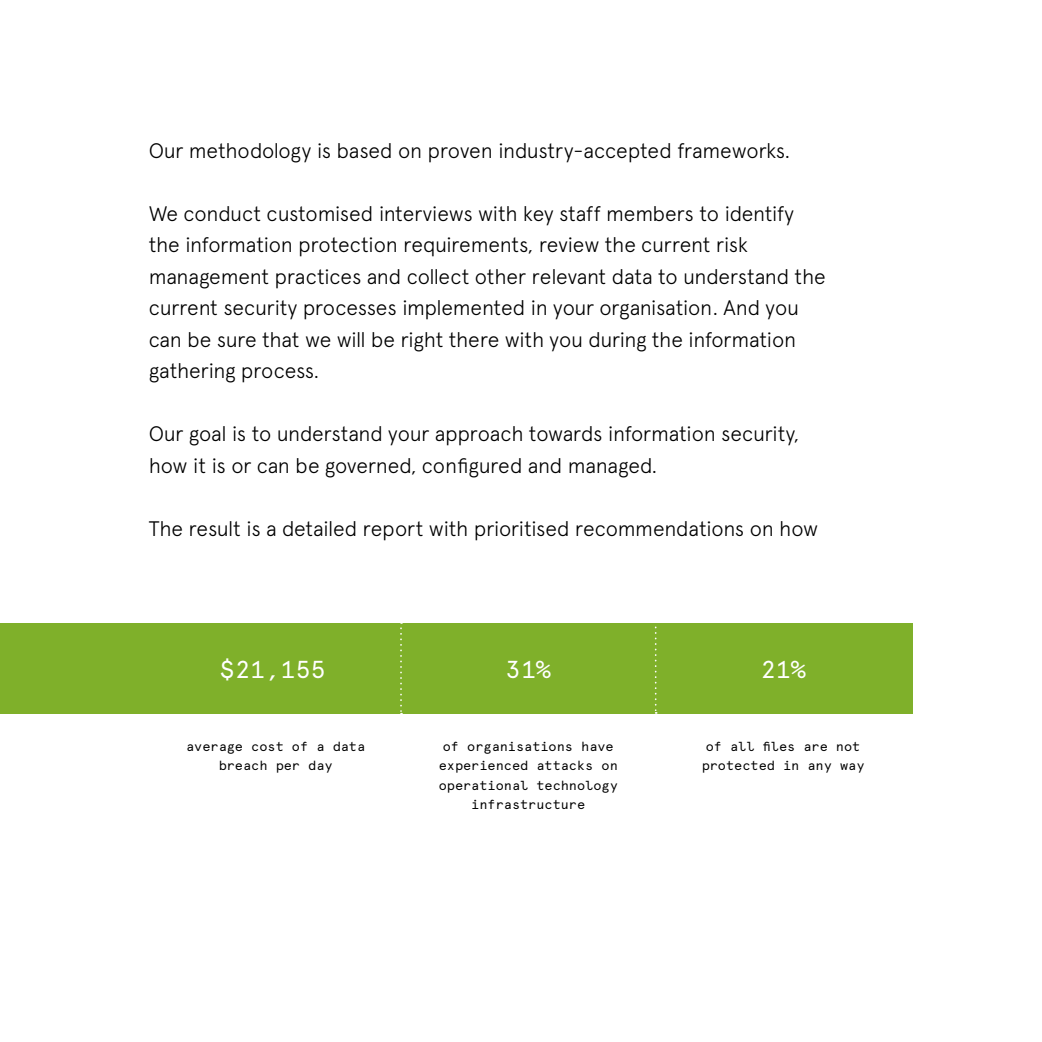
<style>
.page{position:relative;width:1042px;height:1042px;background:#fff}
.page>*{position:absolute;margin:0;border:0;box-sizing:border-box;transform-origin:0 0}
.t1{font:24.5px "Apercu Mono";color:#fff}
.t2{font:300 21px/31.5px "Apercu";letter-spacing:-.01em;color:#000}
.t3{font:13.12px/19.2px "Apercu Mono";color:#000;text-align:center}
</style>
<div class="page">
<div style="left:0;top:623px;width:913px;height:91px;background:#7fb02a"></div>
<svg style="left:400px;top:623px;width:2px;height:91px"></svg>
<svg style="left:655px;top:626px;width:2px;height:88px"></svg>
<p class="t2" style="left:149px;top:134px;width:643px">Our methodology is based on proven industry-accepted frameworks.</p>
<p class="t2" style="left:149px;top:197px;width:678px">We conduct customised interviews with key staff members to identify the information protection requirements, review the current risk management practices and collect other relevant data to understand the current security processes implemented in your organisation. And you can be sure that we will be right there with you during the information gathering process.</p>
<p class="t2" style="left:149px;top:418px;width:652px">Our goal is to understand your approach towards information security, how it is or can be governed, configured and managed.</p>
<p class="t2" style="left:149px;top:512px;width:671px">The result is a detailed report with prioritised recommendations on how</p>
<p class="t1" style="left:219px;top:655px;width:108px">$21,155</p>
<p class="t3" style="left:186px;top:737px;width:181px">average cost of a data breach per day</p>
<p class="t1" style="left:505px;top:655px;width:47px">31%</p>
<p class="t3" style="left:439px;top:737px;width:181px">of organisations have experienced attacks on operational technology infrastructure</p>
<p class="t1" style="left:760px;top:655px;width:47px">21%</p>
<p class="t3" style="left:702px;top:737px;width:164px">of all files are not protected in any way</p>
</div>
